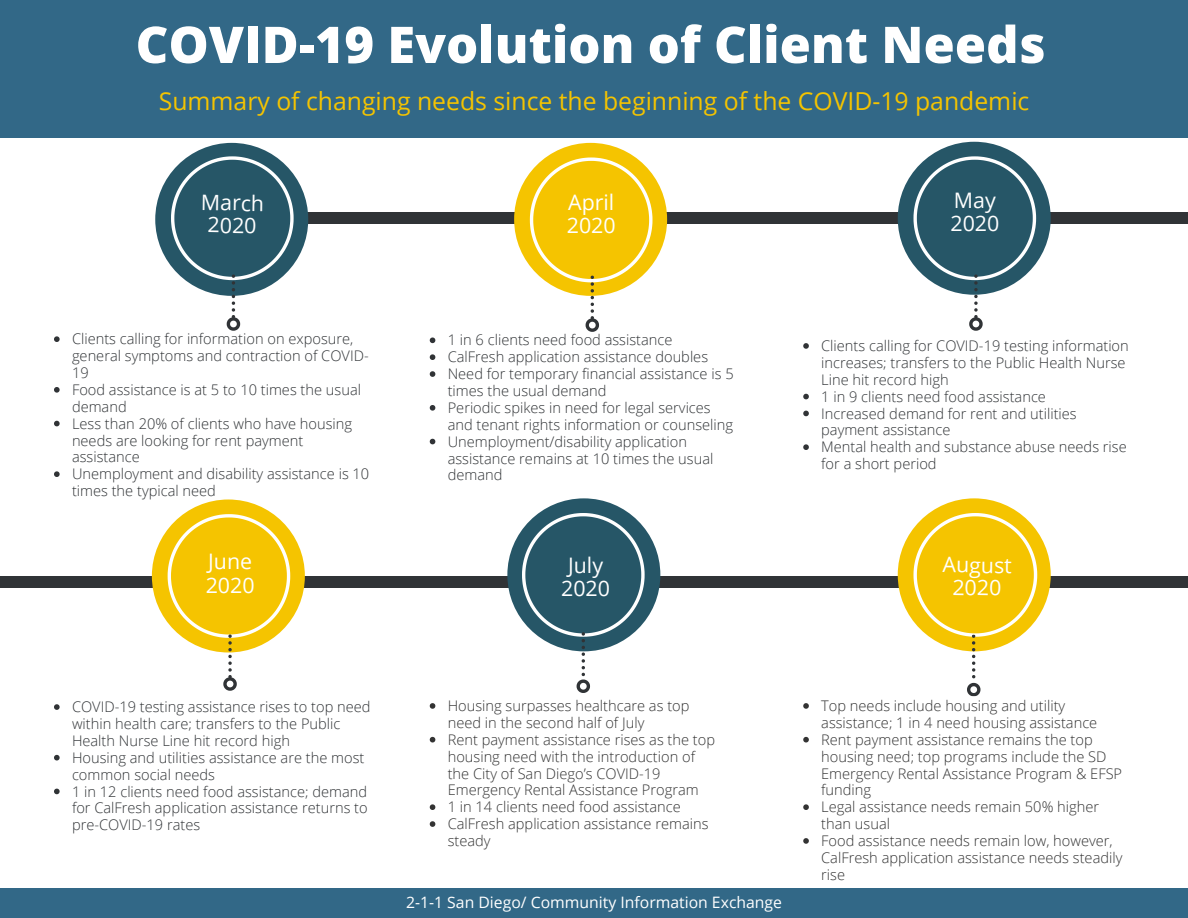
<style>
.page{position:relative;width:1188px;height:918px;background:#fff}
.page>*{position:absolute;margin:0;border:0;box-sizing:border-box;transform-origin:0 0}
.t1{font:800 50.7px "Open Sans";color:#fff}
.t2{font:31.5px "Open Sans";color:#fff}
.t3{font:24.75px "Open Sans";color:#f5c400}
.t4{font:24.75px "Open Sans";color:#fff}
.t5{font:21.45px/22.5px "Open Sans";color:#fff;text-align:center}
.t6{font:21.3px/23.7px "Open Sans";color:#fff}
.t7{font:15.75px "Open Sans";color:#fff}
.t8{font:300 14.7px/16.8px "Open Sans";color:#303336}
.t9{font:300 14.7px/16.8px "Open Sans";color:#333}
</style>
<div class="page">
<div style="left:0;top:576px;width:1188px;height:11px;background:#303336"></div>
<div style="left:190px;top:213px;width:998px;height:11px;background:#303336"></div>
<svg style="left:54px;top:704px;width:6px;height:6px"></svg>
<svg style="left:54px;top:755px;width:6px;height:5px"></svg>
<svg style="left:54px;top:789px;width:6px;height:5px"></svg>
<div style="left:0;top:889px;width:1188px;height:29px;background:#326887"></div>
<div style="left:0;top:0;width:1188px;height:137px;background:#326887"></div>
<svg style="left:54px;top:336px;width:6px;height:6px"></svg>
<svg style="left:54px;top:387px;width:6px;height:6px"></svg>
<svg style="left:54px;top:421px;width:6px;height:5px"></svg>
<svg style="left:54px;top:471px;width:6px;height:6px"></svg>
<svg style="left:430px;top:338px;width:5px;height:5px"></svg>
<svg style="left:430px;top:354px;width:5px;height:6px"></svg>
<svg style="left:430px;top:371px;width:5px;height:6px"></svg>
<svg style="left:430px;top:405px;width:5px;height:6px"></svg>
<svg style="left:430px;top:439px;width:5px;height:5px"></svg>
<svg style="left:803px;top:343px;width:6px;height:6px"></svg>
<svg style="left:803px;top:394px;width:6px;height:5px"></svg>
<svg style="left:803px;top:411px;width:6px;height:5px"></svg>
<svg style="left:803px;top:444px;width:6px;height:6px"></svg>
<div style="left:507px;top:498px;width:153px;height:153px;background:#265667;border-radius:50%"></div>
<svg style="left:522px;top:513px;width:123px;height:180px"></svg>
<svg style="left:430px;top:703px;width:5px;height:6px"></svg>
<svg style="left:430px;top:737px;width:5px;height:5px"></svg>
<svg style="left:430px;top:804px;width:5px;height:6px"></svg>
<svg style="left:430px;top:821px;width:5px;height:6px"></svg>
<svg style="left:803px;top:703px;width:6px;height:6px"></svg>
<svg style="left:803px;top:737px;width:6px;height:5px"></svg>
<svg style="left:803px;top:804px;width:6px;height:6px"></svg>
<svg style="left:803px;top:838px;width:6px;height:6px"></svg>
<div style="left:155px;top:143px;width:153px;height:153px;background:#265667;border-radius:50%"></div>
<svg style="left:171px;top:156px;width:123px;height:175px"></svg>
<div style="left:514px;top:143px;width:153px;height:153px;background:#f5c400;border-radius:50%"></div>
<svg style="left:530px;top:158px;width:122px;height:174px"></svg>
<div style="left:152px;top:499px;width:153px;height:153px;background:#f5c400;border-radius:50%"></div>
<svg style="left:168px;top:514px;width:122px;height:177px"></svg>
<div style="left:898px;top:498px;width:153px;height:153px;background:#f5c400;border-radius:50%"></div>
<svg style="left:914px;top:513px;width:123px;height:183px"></svg>
<div style="left:898px;top:142px;width:153px;height:153px;background:#265667;border-radius:50%"></div>
<svg style="left:914px;top:156px;width:122px;height:175px"></svg>
<h1 class="t1" style="left:136px;top:6px;width:911px">COVID-19 Evolution of Client Needs</h1>
<h3 class="t3" style="left:159px;top:84px;width:872px">Summary of changing needs since the beginning of the COVID-19 pandemic</h3>
<h3 class="t5" style="left:201px;top:190px;width:65px;rotate:1deg">March<br>2020</h3>
<h3 class="t6" style="left:567px;top:191px;width:50px;line-height:22.5px">April<br>2020</h3>
<h3 class="t6" style="left:950px;top:189px;width:50px;line-height:22.5px">May<br>2020</h3>
<p class="t8" style="left:72px;top:330px;width:299px">Clients calling for information on exposure, general symptoms and contraction of COVID-<br>19<br>Food assistance is at 5 to 10 times the usual demand<br>Less than 20% of clients who have housing needs are looking for rent payment assistance<br>Unemployment and disability assistance is 10 times the typical need</p>
<p class="t8" style="left:448px;top:331px;width:287px">1 in 6 clients need food assistance<br>CalFresh application assistance doubles Need for temporary financial assistance is 5 times the usual demand<br>Periodic spikes in need for legal services and tenant rights information or counseling Unemployment/disability application assistance remains at 10 times the usual demand</p>
<p class="t8" style="left:821px;top:337px;width:309px">Clients calling for COVID-19 testing information increases; transfers to the Public Health Nurse Line hit record high<br>1 in 9 clients need food assistance<br>Increased demand for rent and utilities payment assistance<br>Mental health and substance abuse needs rise for a short period</p>
<h3 class="t6" style="left:206px;top:549px;width:50px">June<br>2020</h3>
<h3 class="t5" style="left:943px;top:552px;width:71px;rotate:1deg">August<br>2020</h3>
<h3 class="t6" style="left:561px;top:552px;width:50px;text-align:center">July<br>2020</h3>
<h2 class="t2" style="left:923px;top:552px;width:104px">August</h2>
<h3 class="t4" style="left:946px;top:587px;width:58px">2020</h3>
<p class="t8" style="left:72px;top:698px;width:300px">COVID-19 testing assistance rises to top need within health care; transfers to the Public Health Nurse Line hit record high<br>Housing and utilities assistance are the most common social needs<br>1 in 12 clients need food assistance; demand for CalFresh application assistance returns to pre-COVID-19 rates</p>
<p class="t9" style="left:448px;top:697px;width:269px">Housing surpasses healthcare as top need in the second half of July<br>Rent payment assistance rises as the top housing need with the introduction of the City of San Diego’s COVID-19<br>Emergency Rental Assistance Program<br>1 in 14 clients need food assistance CalFresh application assistance remains steady</p>
<p class="t9" style="left:821px;top:697px;width:303px">Top needs include housing and utility assistance; 1 in 4 need housing assistance Rent payment assistance remains the top housing need; top programs include the SD Emergency Rental Assistance Program &amp; EFSP funding<br>Legal assistance needs remain 50% higher than usual<br>Food assistance needs remain low, however, CalFresh application assistance needs steadily rise</p>
<p class="t7" style="left:406px;top:891px;width:378px">2-1-1 San Diego/ Community Information Exchange</p>
</div>
